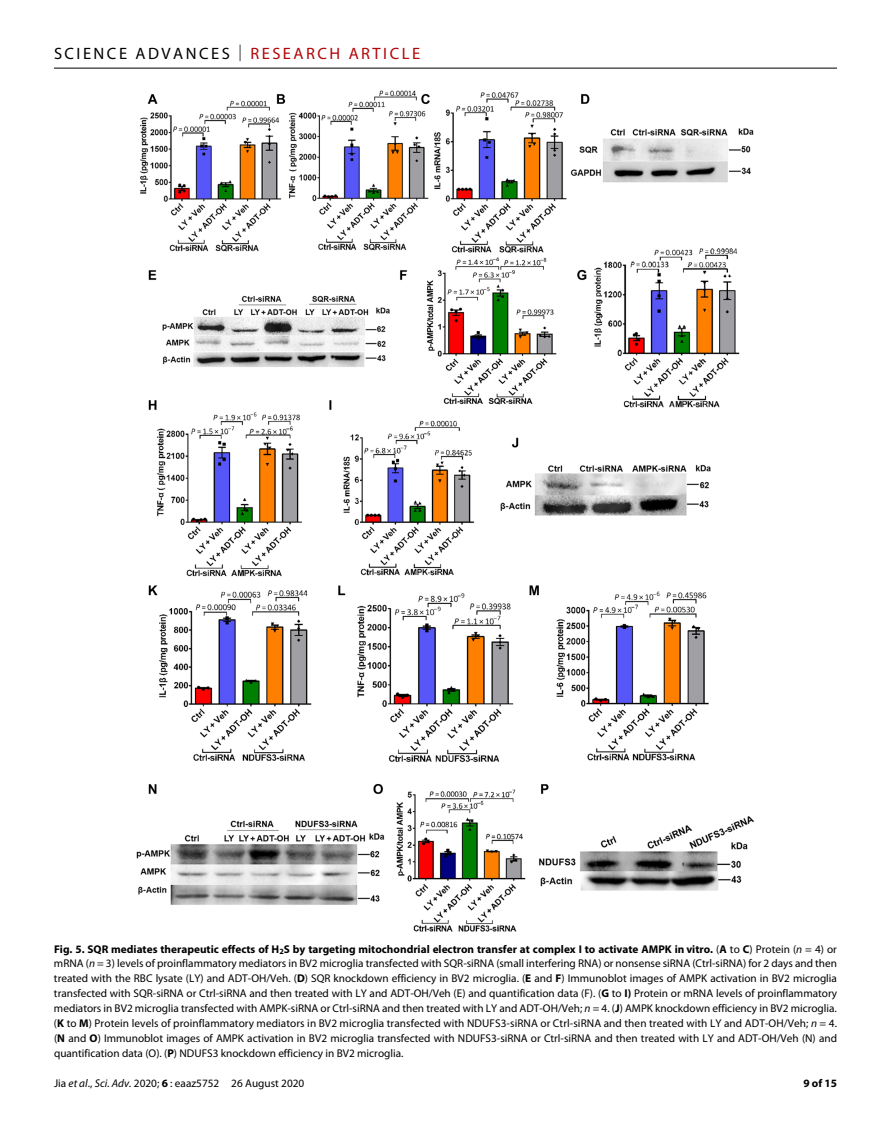
<style>
.page{position:relative;width:891px;height:1134px;background:#fff}
.page>*{position:absolute;margin:0;border:0;box-sizing:border-box;transform-origin:0 0}
.t1{font:16.5px "Myriad Pro";letter-spacing:.15em;color:#000}
.t2{font:11.25px/15px "Myriad Pro";color:#000;text-align:justify}
.t3{font:700 11.25px "Myriad Pro";color:#000}
.s1{font-weight:300}
.s2{color:#b10508}
.s3{font-weight:700}
.s4{font-style:italic}
</style>
<div class="page">
<hr style="left:54px;top:68px;width:783px;height:1px;background:#000">
<img style="left:136px;top:90px;width:619px;height:842px">
<h1 class="t1" style="left:54px;top:40px;width:368px">SCIENCE ADVANCES <span class="s1">|</span> <span class="s2">RESEARCH ARTICLE</span></h1>
<p class="t2" style="left:54px;top:941px;width:785px"><span class="s3">Fig. 5. SQR mediates therapeutic effects of H</span><sub>2</sub><span class="s3">S by targeting mitochondrial electron transfer at complex I to activate AMPK in vitro.</span> (<span class="s3">A</span> to <span class="s3">C</span>) Protein (<span class="s4">n</span> = 4) or mRNA (<span class="s4">n</span> = 3) levels of proinflammatory mediators in BV2 microglia transfected with SQR-siRNA (small interfering RNA) or nonsense siRNA (Ctrl-siRNA) for 2 days and then treated with the RBC lysate (LY) and ADT-OH/Veh. (<span class="s3">D</span>) SQR knockdown efficiency in BV2 microglia. (<span class="s3">E</span> and <span class="s3">F</span>) Immunoblot images of AMPK activation in BV2 microglia transfected with SQR-siRNA or Ctrl-siRNA and then treated with LY and ADT-OH/Veh (E) and quantification data (F). (<span class="s3">G</span> to <span class="s3">I)</span> Protein or mRNA levels of proinflammatory mediators in BV2 microglia transfected with AMPK-siRNA or Ctrl-siRNA and then treated with LY and ADT-OH/Veh; <span class="s4">n</span> = 4. (<span class="s3">J</span>) AMPK knockdown efficiency in BV2 microglia. (<span class="s3">K</span> to <span class="s3">M</span>) Protein levels of proinflammatory mediators in BV2 microglia transfected with NDUFS3-siRNA or Ctrl-siRNA and then treated with LY and ADT-OH/Veh; <span class="s4">n</span> = 4. (<span class="s3">N</span> and <span class="s3">O</span>) Immunoblot images of AMPK activation in BV2 microglia transfected with NDUFS3-siRNA or Ctrl-siRNA and then treated with LY and ADT-OH/Veh (N) and quantification data (O). (<span class="s3">P</span>) NDUFS3 knockdown efficiency in BV2 microglia.</p>
<p class="t2" style="left:54px;top:1076px;width:252px">Jia <span class="s4">et al</span>., <span class="s4">Sci. Adv.</span> 2020; <span class="s3">6</span> : eaaz5752 26 August 2020</p>
<p class="t3" style="left:803px;top:1074px;width:35px">9 of 15</p>
</div>
